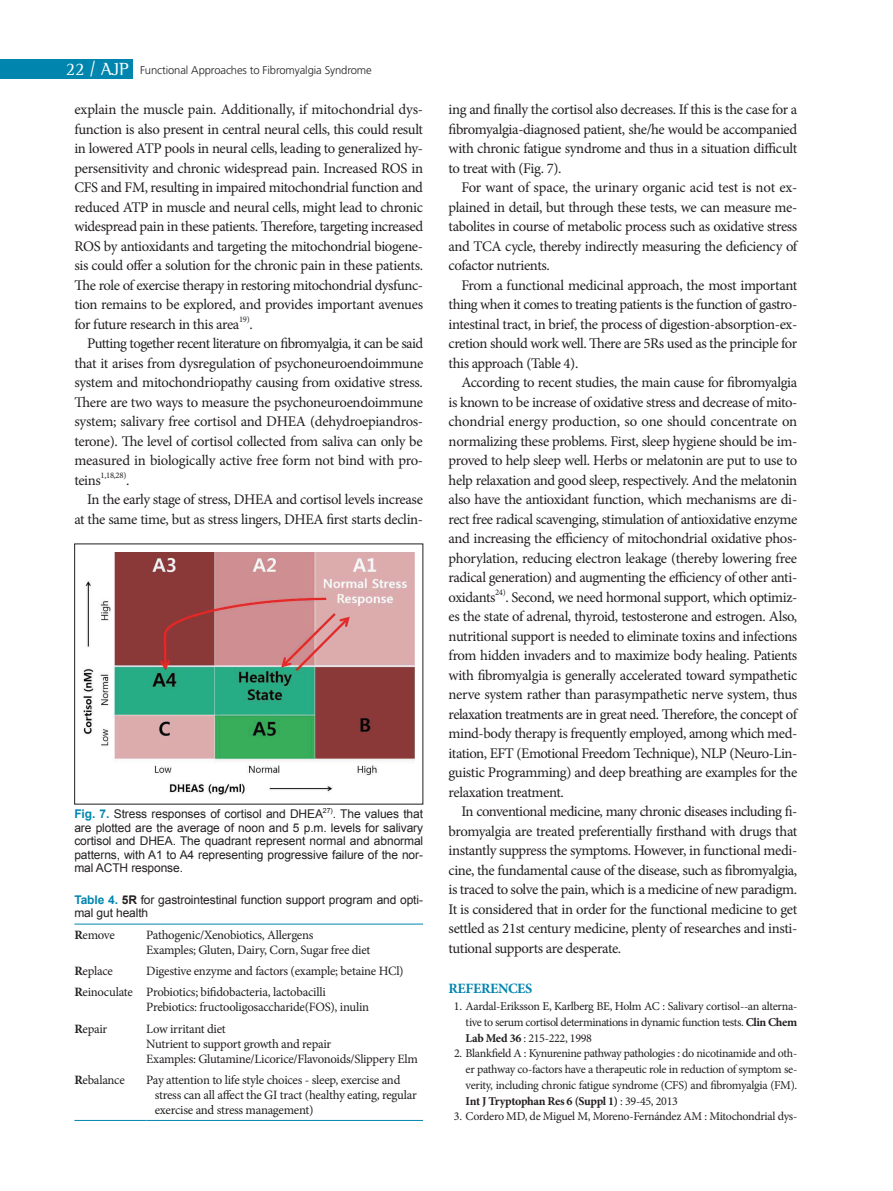
<style>
.page{position:relative;width:893px;height:1191px;background:#fff}
.page>*{position:absolute;margin:0;border:0;box-sizing:border-box;transform-origin:0 0}
.본문{font:14.7px/19.5px "Minion Pro";letter-spacing:-.025em;color:#231f20;text-align:justify}
.레퍼런스제목{font:700 14.25px "Minion Pro";letter-spacing:-.025em;color:#0085ae}
.표본문{font:12.75px/15px "Minion Pro";letter-spacing:-.02em;color:#231f20}
.레퍼런스{font:12px/15.8px "Minion Pro";letter-spacing:-.03em;color:#231f20;text-align:justify}
.그림제목{font:12px/13.5px "Arial";letter-spacing:-.01em;color:#231f20;text-align:justify}
.표제목{font:12px/13.5px "Arial";letter-spacing:-.01em;color:#231f20}
.t1{font:300 11.25px "Frutiger LT Std";letter-spacing:-.01em;color:#231f20}
.본문-2{font:8.55px "Minion Pro";letter-spacing:-.025em;color:#231f20}
.그림제목-2{font:7.05px "Arial";color:#231f20}
.s1{font-family:"Rotis Semi Serif Std";font-weight:400;font-size:18px;color:#fff}
.s2{font-weight:700;color:#0085ae}
.s3{font-weight:700}
</style>
<div class="page">
<div style="left:0;top:60px;width:133px;height:19px;background:#0085ae"></div>
<img style="left:83px;top:552px;width:332px;height:243px">
<hr style="left:74px;top:1120px;width:72px;height:1px;background:#0085ae">
<hr style="left:146px;top:1120px;width:277px;height:1px;background:#0085ae">
<hr style="left:74px;top:923px;width:72px;height:1px;background:#0085ae">
<hr style="left:146px;top:923px;width:277px;height:1px;background:#0085ae">
<p class="t1" style="left:66px;top:63px;width:307px"><span class="s1">22 / AJP</span> Functional Approaches to Fibromyalgia Syndrome</p>
<p class="본문" style="left:74px;top:100px;width:350px">explain the muscle pain. Additionally, if mitochondrial dys&shy;function is also present in central neural cells, this could result in lowered ATP pools in neural cells, leading to generalized hy&shy;persensitivity and chronic widespread pain. Increased ROS in CFS and FM, resulting in impaired mitochondrial function and reduced ATP in muscle and neural cells, might lead to chronic widespread pain in these patients. Therefore, targeting increased ROS by antioxidants and targeting the mitochondrial biogene&shy;sis could offer a solution for the chronic pain in these patients.<br>The role of exercise therapy in restoring mitochondrial dysfunc&shy;tion remains to be explored, and provides important avenues for future research in this area</p>
<p class="본문-2" style="left:239px;top:313px;width:12px">19)</p>
<p class="본문" style="left:250px;top:314px;width:5px">.</p>
<p class="본문" style="left:74px;top:334px;width:350px;text-indent:13px">Putting together recent literature on fibromyalgia, it can be said that it arises from dysregulation of psychoneuroendoimmune system and mitochondriopathy causing from oxidative stress.<br>There are two ways to measure the psychoneuroendoimmune system; salivary free cortisol and DHEA (dehydroepiandros&shy;terone). The level of cortisol collected from saliva can only be measured in biologically active free form not bind with pro&shy;teins</p>
<p class="본문-2" style="left:100px;top:469px;width:27px">1,18,28)</p>
<p class="본문" style="left:126px;top:470px;width:5px">.</p>
<p class="본문" style="left:74px;top:490px;width:350px;text-align:right">In the early stage of stress, DHEA and cortisol levels increase at the same time, but as stress lingers, DHEA first starts declin-</p>
<p class="그림제목" style="left:74px;top:807px;width:250px"><span class="s2">Fig. 7.</span> Stress responses of cortisol and DHEA</p>
<p class="그림제목-2" style="left:323px;top:805px;width:11px">27)</p>
<p class="그림제목" style="left:74px;top:807px;width:350px;text-indent:258px">. The values that are plotted are the average of noon and 5 p.m. levels for salivary cortisol and DHEA. The quadrant represent normal and abnormal patterns, with A1 to A4 representing progressive failure of the nor&shy;mal ACTH response.</p>
<p class="표제목" style="left:74px;top:893px;width:350px"><span class="s2">Table 4.</span> <span class="s3">5R</span> for gastrointestinal function support program and opti&shy;mal gut health</p>
<p class="표본문" style="left:74px;top:927px;width:42px"><span class="s3">R</span>emove</p>
<p class="표본문" style="left:146px;top:927px;width:169px">Pathogenic/Xenobiotics, Allergens</p>
<p class="표본문" style="left:146px;top:942px;width:226px">Examples; Gluten, Dairy, Corn, Sugar free diet</p>
<p class="표본문" style="left:74px;top:963px;width:40px"><span class="s3">R</span>eplace</p>
<p class="표본문" style="left:146px;top:963px;width:259px">Digestive enzyme and factors (example; betaine HCl)</p>
<p class="표본문" style="left:74px;top:984px;width:60px"><span class="s3">R</span>einoculate</p>
<p class="표본문" style="left:146px;top:984px;width:181px">Probiotics; bifidobacteria, lactobacilli</p>
<p class="표본문" style="left:146px;top:999px;width:224px">Prebiotics: fructooligosaccharide(FOS), inulin</p>
<p class="표본문" style="left:74px;top:1021px;width:34px"><span class="s3">R</span>epair</p>
<p class="표본문" style="left:146px;top:1021px;width:81px">Low irritant diet</p>
<p class="표본문" style="left:146px;top:1036px;width:187px">Nutrient to support growth and repair</p>
<p class="표본문" style="left:146px;top:1051px;width:273px">Examples: Glutamine/Licorice/Flavonoids/Slippery Elm</p>
<p class="표본문" style="left:74px;top:1072px;width:52px"><span class="s3">R</span>ebalance</p>
<p class="표본문" style="left:146px;top:1072px;width:256px">Pay attention to life style choices - sleep, exercise and</p>
<p class="표본문" style="left:155px;top:1087px;width:264px">stress can all affect the GI tract (healthy eating, regular exercise and stress management)</p>
<p class="본문" style="left:449px;top:100px;width:350px">ing and finally the cortisol also decreases. If this is the case for a fibromyalgia-diagnosed patient, she/he would be accompanied with chronic fatigue syndrome and thus in a situation difficult to treat with (Fig. 7).</p>
<p class="본문" style="left:449px;top:178px;width:350px;text-indent:13px">For want of space, the urinary organic acid test is not ex&shy;plained in detail, but through these tests, we can measure me&shy;tabolites in course of metabolic process such as oxidative stress and TCA cycle, thereby indirectly measuring the deficiency of cofactor nutrients.</p>
<p class="본문" style="left:449px;top:275px;width:350px;text-indent:13px">From a functional medicinal approach, the most important thing when it comes to treating patients is the function of gastro&shy;intestinal tract, in brief, the process of digestion-absorption-ex&shy;cretion should work well. There are 5Rs used as the principle for this approach (Table 4).</p>
<p class="본문" style="left:449px;top:373px;width:350px;text-indent:13px">According to recent studies, the main cause for fibromyalgia is known to be increase of oxidative stress and decrease of mito&shy;chondrial energy production, so one should concentrate on normalizing these problems. First, sleep hygiene should be im&shy;proved to help sleep well. Herbs or melatonin are put to use to help relaxation and good sleep, respectively. And the melatonin also have the antioxidant function, which mechanisms are di&shy;rect free radical scavenging, stimulation of antioxidative enzyme and increasing the efficiency of mitochondrial oxidative phos&shy;phorylation, reducing electron leakage (thereby lowering free radical generation) and augmenting the efficiency of other anti&shy;oxidants</p>
<p class="본문-2" style="left:495px;top:586px;width:12px">24)</p>
<p class="본문" style="left:449px;top:587px;width:350px;text-indent:57px">. Second, we need hormonal support, which optimiz&shy;es the state of adrenal, thyroid, testosterone and estrogen. Also, nutritional support is needed to eliminate toxins and infections from hidden invaders and to maximize body healing. Patients with fibromyalgia is generally accelerated toward sympathetic nerve system rather than parasympathetic nerve system, thus relaxation treatments are in great need. Therefore, the concept of mind-body therapy is frequently employed, among which med&shy;itation, EFT (Emotional Freedom Technique), NLP (Neuro-Lin&shy;guistic Programming) and deep breathing are examples for the relaxation treatment.</p>
<p class="본문" style="left:449px;top:802px;width:350px;text-indent:13px">In conventional medicine, many chronic diseases including fi&shy;bromyalgia are treated preferentially firsthand with drugs that instantly suppress the symptoms. However, in functional medi&shy;cine, the fundamental cause of the disease, such as fibromyalgia, is traced to solve the pain, which is a medicine of new paradigm.<br>It is considered that in order for the functional medicine to get settled as 21st century medicine, plenty of researches and insti&shy;tutional supports are desperate.</p>
<p class="레퍼런스제목" style="left:449px;top:980px;width:85px">REFERENCES</p>
<p class="레퍼런스" style="left:466px;top:998px;width:333px;text-indent:-12px">1. Aardal-Eriksson E, Karlberg BE, Holm AC : Salivary cortisol--an alterna&shy;tive to serum cortisol determinations in dynamic function tests. <span class="s3">Clin Chem Lab Med 36</span> : 215-222, 1998</p>
<p class="레퍼런스" style="left:466px;top:1045px;width:333px;text-indent:-12px">2. Blankfield A : Kynurenine pathway pathologies : do nicotinamide and oth&shy;er pathway co-factors have a therapeutic role in reduction of symptom se&shy;verity, including chronic fatigue syndrome (CFS) and fibromyalgia (FM).<br><span class="s3">Int J Tryptophan Res 6 (Suppl 1)</span> : 39-45, 2013</p>
<p class="레퍼런스" style="left:454px;top:1108px;width:345px">3. Cordero MD, de Miguel M, Moreno-Fernández AM : Mitochondrial dys-</p>
</div>
